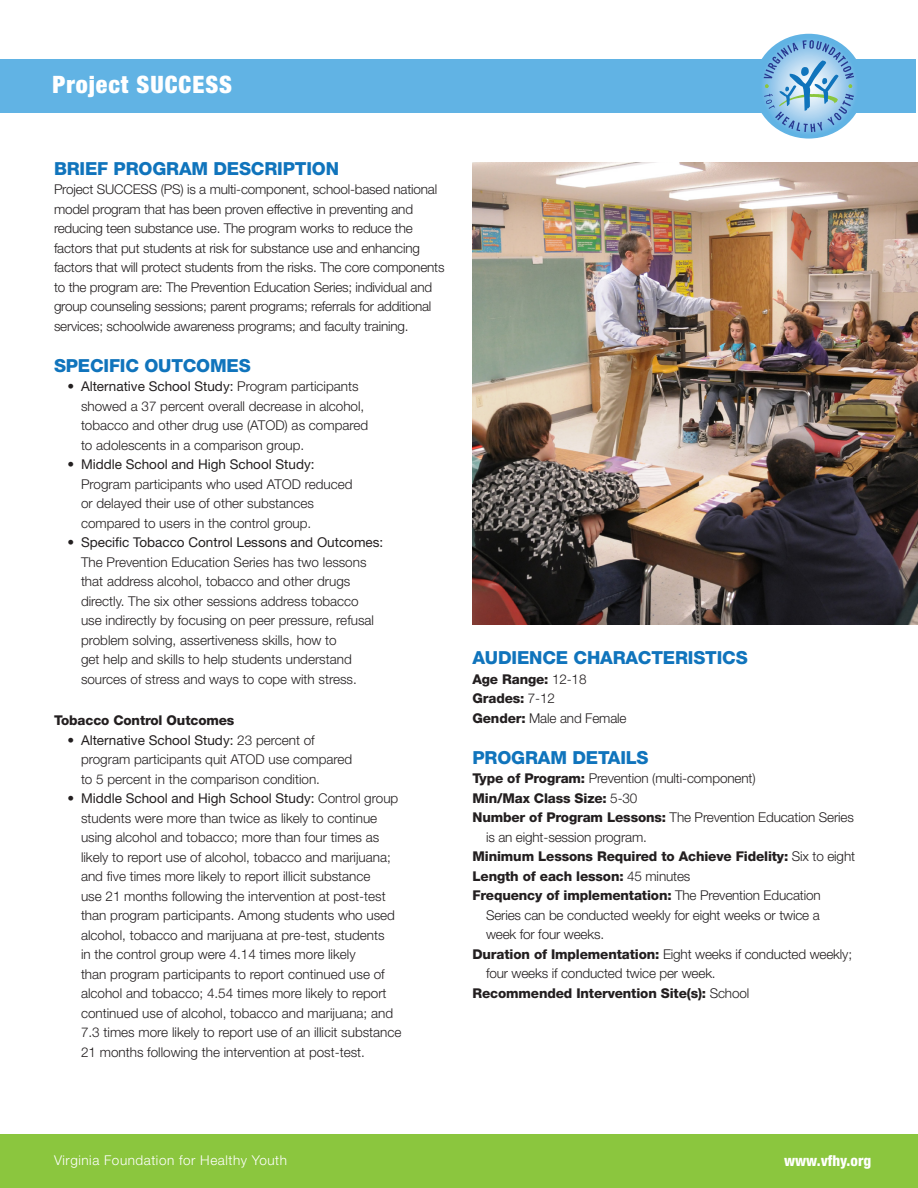
<style>
.page{position:relative;width:918px;height:1188px;background:#fff}
.page>*{position:absolute;margin:0;border:0;box-sizing:border-box;transform-origin:0 0}
.VFHY_title_page{font:900 condensed 24px "Helvetica Neue LT Std";letter-spacing:.04em;color:#fff}
.VFHY_HEADER{font:800 18px "Helvetica Neue LT Std";letter-spacing:-.01em;color:#1074bc}
.t1{font:800 condensed 15px "Helvetica Neue LT Std";color:#fff}
.VFHY_BODY_TEXT{font:300 13.5px/19.5px "Helvetica Neue LT Std";color:#231f20}
.Vfhy_bold_up_to{font:300 13.5px/19.5px "Helvetica Neue LT Std";letter-spacing:-.01em;color:#231f20}
.Vfhy_bold_up_to-2{font:800 13.5px "Helvetica Neue LT Std";letter-spacing:-.01em;color:#231f20}
.t2{font:300 13.5px "Helvetica Neue LT Std";letter-spacing:.04em;color:#fff}
.VFHY_bold{font:800 13.5px "Helvetica Neue LT Std";letter-spacing:-.01em;color:#231f20}
.s1{font-weight:400}
.s2{font-weight:300}
.s3{font-weight:800}
</style>
<div class="page">
<div style="left:0;top:1134px;width:918px;height:54px;background:#8bc63e"></div>
<div style="left:0;top:59px;width:916px;height:54px;background:#61b3e4"></div>
<svg style="left:754px;top:34px;width:110px;height:105px"></svg>
<svg style="left:764px;top:40px;width:90px;height:92px;background:#8bbbdf"></svg>
<img style="left:472px;top:162px;width:446px;height:462px">
<p class="VFHY_title_page" style="left:52px;top:69px;width:181px">Project SUCCESS</p>
<p class="VFHY_HEADER" style="left:54px;top:158px;width:287px">BRIEF PROGRAM DESCRIPTION</p>
<p class="VFHY_BODY_TEXT" style="left:54px;top:180px;width:392px">Project SUCCESS (PS) is a multi-component, school-based national model program that has been proven effective in preventing and reducing teen substance use. The program works to reduce the factors that put students at risk for substance use and enhancing factors that will protect students from the risks. The core components to the program are: The Prevention Education Series; individual and group counseling sessions; parent programs; referrals for additional services; schoolwide awareness programs; and faculty training.</p>
<p class="VFHY_HEADER" style="left:54px;top:355px;width:198px">SPECIFIC OUTCOMES</p>
<p class="VFHY_BODY_TEXT" style="left:81px;top:377px;width:289px;text-indent:-14px">• <span class="s1">Alternative School Study:</span> Program participants showed a 37 percent overall decrease in alcohol, tobacco and other drug use (ATOD) as compared to adolescents in a comparison group.</p>
<p class="VFHY_BODY_TEXT" style="left:81px;top:455px;width:273px;text-indent:-14px">• <span class="s1">Middle School and High School Study:<br></span>Program participants who used ATOD reduced or delayed their use of other substances compared to users in the control group.</p>
<p class="VFHY_BODY_TEXT" style="left:81px;top:533px;width:304px;text-indent:-14px">• <span class="s1">Specific Tobacco Control Lessons and Outcomes:<br></span>The Prevention Education Series has two lessons that address alcohol, tobacco and other drugs directly. The six other sessions address tobacco<br>use indirectly by focusing on peer pressure, refusal problem solving, assertiveness skills, how to<br>get help and skills to help students understand sources of stress and ways to cope with stress.</p>
<p class="VFHY_bold" style="left:54px;top:712px;width:182px">Tobacco Control Outcomes</p>
<p class="VFHY_BODY_TEXT" style="left:81px;top:730px;width:273px;text-indent:-14px">• <span class="s1">Alternative School Study:</span> 23 percent of program participants quit ATOD use compared to 5 percent in the comparison condition.</p>
<p class="VFHY_BODY_TEXT" style="left:81px;top:788px;width:322px;text-indent:-14px">• <span class="s1">Middle School and High School Study:</span> Control group students were more than twice as likely to continue using alcohol and tobacco; more than four times as likely to report use of alcohol, tobacco and marijuana; and five times more likely to report illicit substance<br>use 21 months following the intervention at post-test than program participants. Among students who used alcohol, tobacco and marijuana at pre-test, students<br>in the control group were 4.14 times more likely<br>than program participants to report continued use of alcohol and tobacco; 4.54 times more likely to report continued use of alcohol, tobacco and marijuana; and 7.3 times more likely to report use of an illicit substance 21 months following the intervention at post-test.</p>
<p class="VFHY_HEADER" style="left:472px;top:647px;width:277px">AUDIENCE CHARACTERISTICS</p>
<p class="Vfhy_bold_up_to-2" style="left:472px;top:671px;width:116px">Age Range: <span class="s2">12-18</span></p>
<p class="Vfhy_bold_up_to-2" style="left:472px;top:690px;width:84px">Grades: <span class="s2">7-12</span></p>
<p class="Vfhy_bold_up_to" style="left:472px;top:708px;width:156px"><span class="s3">Gender:</span> Male and Female</p>
<p class="VFHY_HEADER" style="left:472px;top:747px;width:178px">PROGRAM DETAILS</p>
<p class="Vfhy_bold_up_to" style="left:472px;top:768px;width:285px"><span class="s3">Type of Program:</span> Prevention (multi-component)</p>
<p class="Vfhy_bold_up_to-2" style="left:472px;top:790px;width:166px">Min/Max Class Size: <span class="s2">5-30</span></p>
<p class="Vfhy_bold_up_to" style="left:486px;top:807px;width:369px;text-indent:-14px"><span class="s3">Number of Program Lessons:</span> The Prevention Education Series is an eight-session program.</p>
<p class="Vfhy_bold_up_to-2" style="left:472px;top:848px;width:384px">Minimum Lessons Required to Achieve Fidelity: <span class="s2">Six to eight</span></p>
<p class="Vfhy_bold_up_to-2" style="left:472px;top:868px;width:219px">Length of each lesson: <span class="s2">45 minutes</span></p>
<p class="Vfhy_bold_up_to" style="left:486px;top:885px;width:336px;text-align:justify;text-indent:-14px"><span class="s3">Frequency of implementation:</span> The Prevention Education Series can be conducted weekly for eight weeks or twice a week for four weeks.</p>
<p class="Vfhy_bold_up_to" style="left:486px;top:944px;width:368px;text-indent:-14px"><span class="s3">Duration of Implementation:</span> Eight weeks if conducted weekly; four weeks if conducted twice per week.</p>
<p class="Vfhy_bold_up_to-2" style="left:472px;top:985px;width:278px">Recommended Intervention Site(s): <span class="s2">School</span></p>
<p class="t2" style="left:54px;top:1152px;width:235px">Virginia Foundation for Healthy Youth</p>
<p class="t1" style="left:784px;top:1151px;width:89px">www.vfhy.org</p>
</div>
